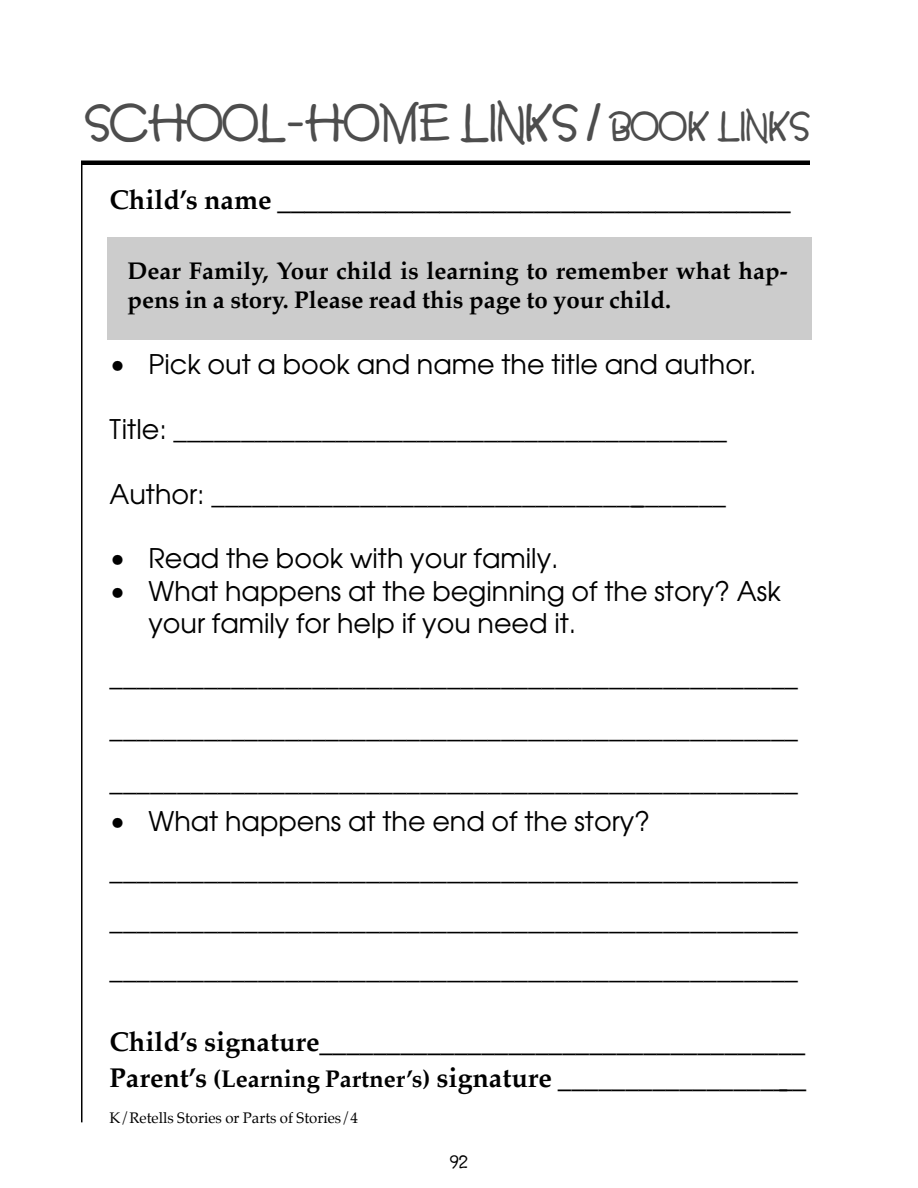
<style>
.page{position:relative;width:918px;height:1188px;background:#fff}
.page>*{position:absolute;margin:0;border:0;box-sizing:border-box;transform-origin:0 0}
.t1{font:49.5px "Lumparsky";letter-spacing:.015em;color:#4d4d4d}
.t2{font:27px/49.5px "Avant Garde";color:#000}
.t3{font:27px "Palatino";color:#000}
.t4{font:700 27px "Palatino";color:#000}
.t5{font:700 24px/29.2px "Palatino";color:#000}
.t6{font:18px "Lumparsky";color:#000}
.t7{font:15px "Palatino";color:#000}
.s1{font-size:39px}
.s2{font-weight:700}
.s3{font-size:27px}
.s4{font-weight:400;font-size:27px}
</style>
<div class="page">
<hr style="left:81px;top:163px;width:1px;height:959px;background:#000">
<div style="left:81px;top:160px;width:729px;height:5px;background:#000"></div>
<div style="left:108px;top:237px;width:704px;height:102px;background:#ccc"></div>
<h1 class="t1" style="left:85px;top:104px;width:726px">SCHOOL-HOME LINKS / <span class="s1">BOOK LINKS</span></h1>
<p class="t4" style="left:110px;top:189px;width:683px">Child’s name ______________________________________</p>
<p class="t5" style="left:128px;top:259px;width:662px">Dear Family, Your child is learning to remember what hap&shy;pens in a story. Please read this page to your child.</p>
<p class="t2" style="left:110px;top:342px;width:649px">• Pick out a book and name the title and author.</p>
<p class="t2" style="left:110px;top:407px;width:619px">Title: _________________________________________</p>
<p class="t2" style="left:110px;top:471px;width:618px">Author: ______________________________________</p>
<p class="t2" style="left:110px;top:536px;width:451px">• Read the book with your family.</p>
<p class="t2" style="left:148px;top:577px;width:634px;line-height:32.4px;text-indent:-39px">• What happens at the beginning of the story? Ask your family for help if you need it.</p>
<p class="t2" style="left:110px;top:652px;width:690px;line-height:52.5px;text-align:justify">___________________________________________________ ___________________________________________________ ___________________________________________________</p>
<p class="t2" style="left:110px;top:799px;width:690px">• What happens at the end of the story? ___________________________________________________ ___________________________________________________ ___________________________________________________</p>
<p class="t3" style="left:110px;top:1031px;width:697px"><span class="s2">Child’s signature</span>____________________________________</p>
<p class="t5" style="left:110px;top:1067px;width:698px"><span class="s3">Parent’s</span> (Learning Partner’s) <span class="s3">signature</span> <span class="s4">___________________</span></p>
<p class="t7" style="left:110px;top:1112px;width:250px">K/Retells Stories or Parts of Stories/4</p>
<p class="t6" style="left:450px;top:1155px;width:19px">92</p>
</div>
